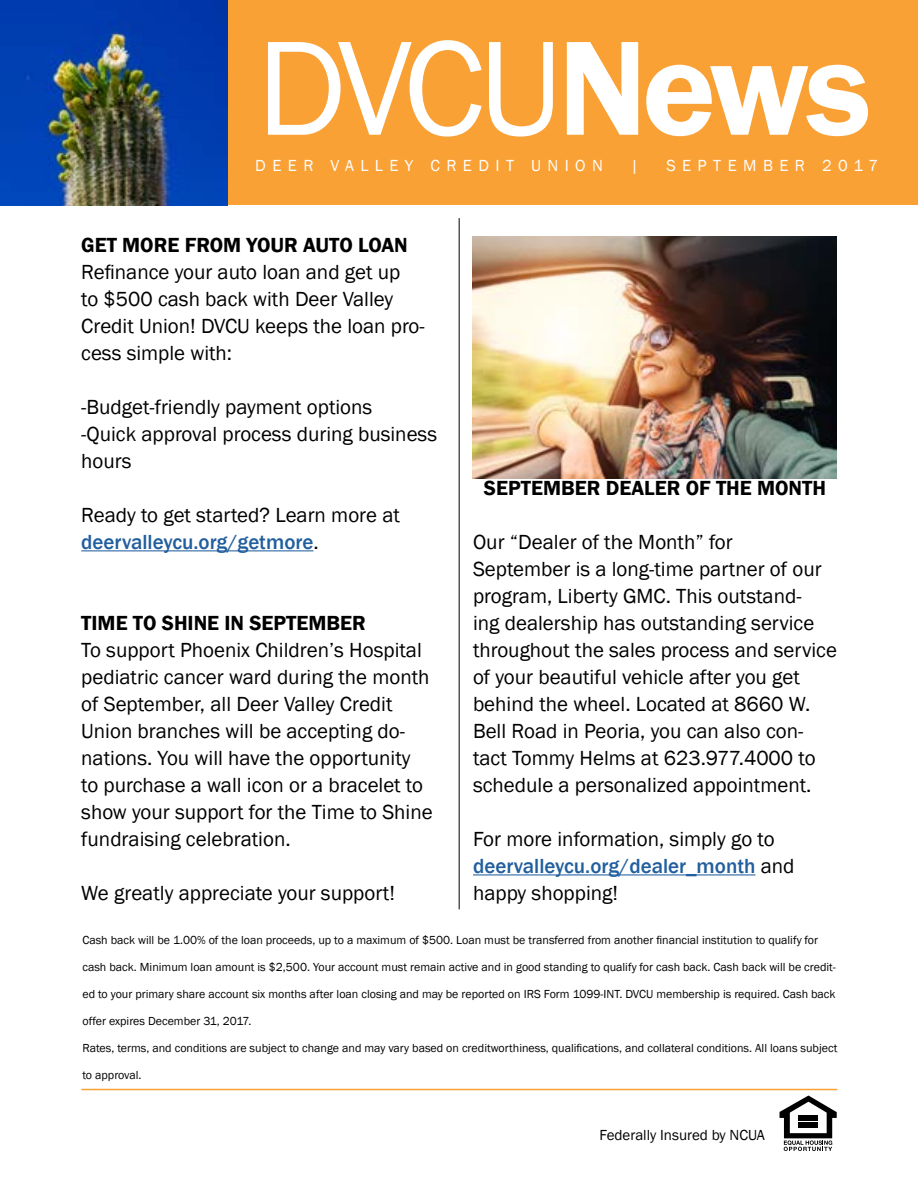
<style>
.page{position:relative;width:918px;height:1188px;background:#fff}
.page>*{position:absolute;margin:0;border:0;box-sizing:border-box;transform-origin:0 0}
.t1{font:139.05px "Franklin Gothic";color:#fff}
.t2{font:21px/27px "Franklin Gothic";color:#000}
.t3{font:600 21px "Franklin Gothic";color:#000}
.t4{font:16.5px "Franklin Gothic";letter-spacing:.39em;color:#fff}
.t5{font:15px "Franklin Gothic";color:#000}
.t6{font:12px "Franklin Gothic";color:#000}
.s1{font-weight:600}
.s2{font-weight:500;color:#215e9e}
</style>
<div class="page">
<div style="left:0;top:0;width:918px;height:205px;background:#faa136"></div>
<hr style="left:81px;top:550px;width:232px;height:1px;background:#215e9e">
<hr style="left:459px;top:218px;width:1px;height:691px;background:#000">
<hr style="left:81px;top:1089px;width:756px;height:1px;background:#faa136">
<svg style="left:780px;top:1096px;width:57px;height:55px"></svg>
<hr style="left:473px;top:874px;width:283px;height:1px;background:#215e9e">
<img style="left:473px;top:236px;width:364px;height:243px">
<img style="left:0;top:0;width:228px;height:205px">
<h1 class="t1" style="left:256px;top:2px;width:616px">DVCU<span class="s1">News</span></h1>
<p class="t4" style="left:255px;top:155px;width:349px">DEER VALLEY CREDIT UNION</p>
<p class="t4" style="left:631px;top:155px;width:10px">|</p>
<p class="t4" style="left:666px;top:155px;width:213px">SEPTEMBER 2017</p>
<p class="t3" style="left:81px;top:232px;width:328px">GET MORE FROM YOUR AUTO LOAN</p>
<p class="t2" style="left:81px;top:259px;width:345px">Refinance your auto loan and get up<br>to $500 cash back with Deer Valley<br>Credit Union! DVCU keeps the loan pro&shy;cess simple with:</p>
<p class="t2" style="left:81px;top:394px;width:357px">-Budget-friendly payment options<br>-Quick approval process during business hours</p>
<p class="t2" style="left:81px;top:502px;width:320px">Ready to get started? Learn more at <span class="s2">deervalleycu.org/getmore</span>.</p>
<p class="t3" style="left:484px;top:475px;width:344px">SEPTEMBER DEALER OF THE MONTH</p>
<p class="t2" style="left:473px;top:529px;width:365px">Our “Dealer of the Month” for<br>September is a long-time partner of our program, Liberty GMC. This outstand-<br>ing dealership has outstanding service throughout the sales process and service of your beautiful vehicle after you get behind the wheel. Located at 8660 W.<br>Bell Road in Peoria, you can also con&shy;tact Tommy Helms at 623.977.4000 to schedule a personalized appointment.</p>
<p class="t2" style="left:473px;top:826px;width:323px">For more information, simply go to <span class="s2">deervalleycu.org/dealer_month</span> and happy shopping!</p>
<p class="t3" style="left:81px;top:610px;width:286px">TIME TO SHINE IN SEPTEMBER</p>
<p class="t2" style="left:81px;top:637px;width:353px">To support Phoenix Children’s Hospital pediatric cancer ward during the month of September, all Deer Valley Credit Union branches will be accepting do&shy;nations. You will have the opportunity to purchase a wall icon or a bracelet to show your support for the Time to Shine fundraising celebration.</p>
<p class="t2" style="left:81px;top:880px;width:315px">We greatly appreciate your support!</p>
<p class="t6" style="left:82px;top:932px;width:737px">Cash back will be 1.00% of the loan proceeds, up to a maximum of $500. Loan must be transferred from another financial institution to qualify for</p>
<p class="t6" style="left:82px;top:959px;width:755px">cash back. Minimum loan amount is $2,500. Your account must remain active and in good standing to qualify for cash back. Cash back will be credit-</p>
<p class="t6" style="left:82px;top:986px;width:755px">ed to your primary share account six months after loan closing and may be reported on IRS Form 1099-INT. DVCU membership is required. Cash back</p>
<p class="t6" style="left:82px;top:1013px;width:170px">offer expires December 31, 2017.</p>
<p class="t6" style="left:82px;top:1040px;width:756px">Rates, terms, and conditions are subject to change and may vary based on creditworthiness, qualifications, and collateral conditions. All loans subject</p>
<p class="t6" style="left:82px;top:1067px;width:61px">to approval.</p>
<p class="t5" style="left:599px;top:1125px;width:167px">Federally Insured by NCUA</p>
</div>
